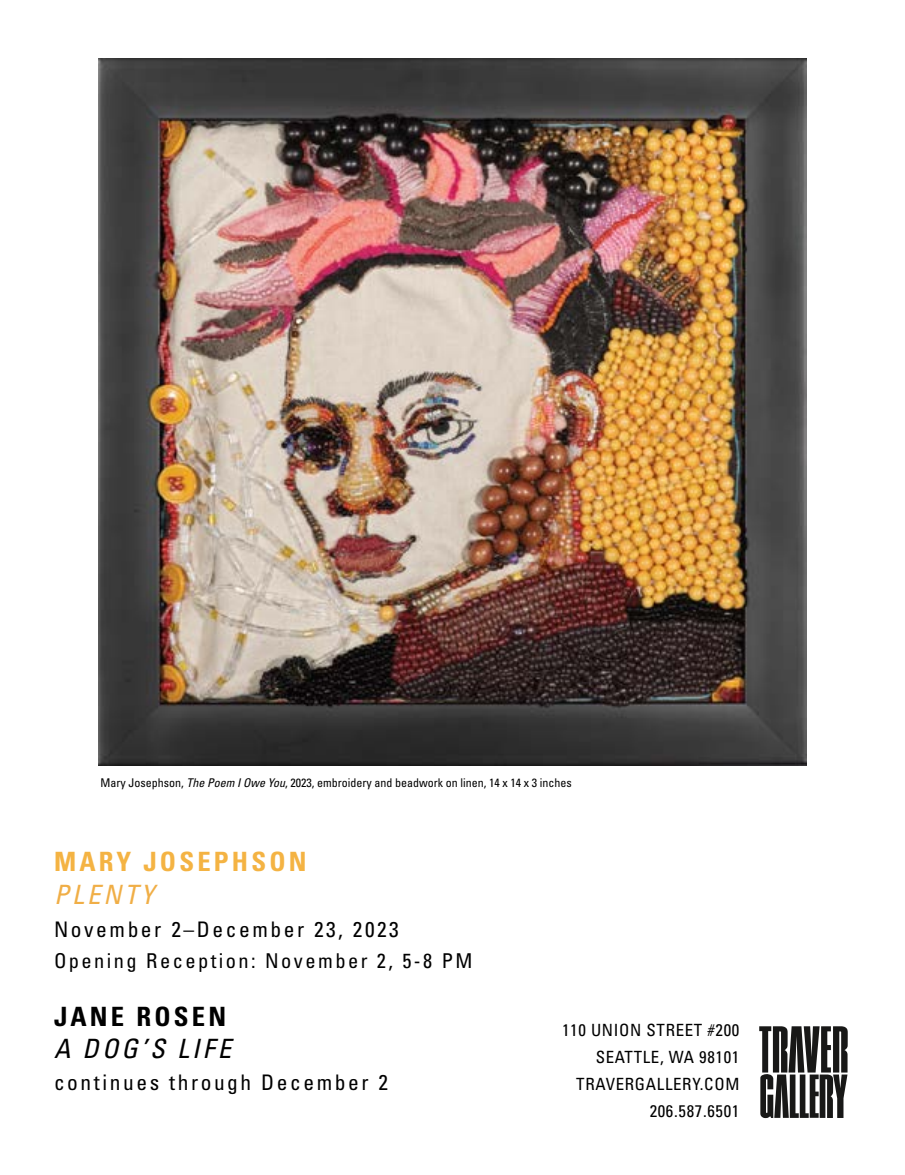
<style>
.page{position:relative;width:905px;height:1175px;background:#fff}
.page>*{position:absolute;margin:0;border:0;box-sizing:border-box;transform-origin:0 0}
.t1{font:700 condensed 26.55px "Univers LT Pro";letter-spacing:.12em;color:#f4b343}
.t2{font:italic condensed 26.55px "Univers LT Pro";letter-spacing:.12em;color:#000}
.t3{font:700 condensed 26.55px "Univers LT Pro";letter-spacing:.12em;color:#000}
.t4{font:italic condensed 26.55px "Univers LT Pro";letter-spacing:.12em;color:#f0ae46}
.t5{font:condensed 21.45px "Univers LT Pro";letter-spacing:.12em;color:#000}
.t6{font:condensed 20.4px "Univers LT Pro";letter-spacing:.12em;color:#000}
.t7{font:condensed 16.8px/27px "Univers LT Pro";letter-spacing:.04em;color:#000;text-align:right}
.t8{font:condensed 12px "Univers LT Pro";color:#000}
.s1{font-style:italic}
</style>
<div class="page">
<svg style="left:759px;top:1026px;width:88px;height:92px"></svg>
<img style="left:99px;top:59px;width:707px;height:706px">
<p class="t8" style="left:100px;top:775px;width:472px">Mary Josephson, <span class="s1">The Poem I Owe You</span>, 2023, embroidery and beadwork on linen, 14 x 14 x 3 inches</p>
<h1 class="t1" style="left:54px;top:845px;width:254px">MARY JOSEPHSON</h1>
<h1 class="t4" style="left:54px;top:877px;width:102px">PLENTY</h1>
<h2 class="t5" style="left:54px;top:915px;width:346px">November 2–December 23, 2023</h2>
<h3 class="t6" style="left:54px;top:948px;width:420px">Opening Reception: November 2, 5-8 PM</h3>
<h1 class="t3" style="left:54px;top:999px;width:174px">JANE ROSEN</h1>
<h1 class="t2" style="left:54px;top:1032px;width:178px">A DOG’S LIFE</h1>
<h2 class="t5" style="left:54px;top:1068px;width:335px">continues through December 2</h2>
<h3 class="t7" style="left:562px;top:1016px;width:179px">110 UNION STREET #200<br>SEATTLE, WA 98101<br>TRAVERGALLERY.COM<br>206.587.6501</h3>
</div>
